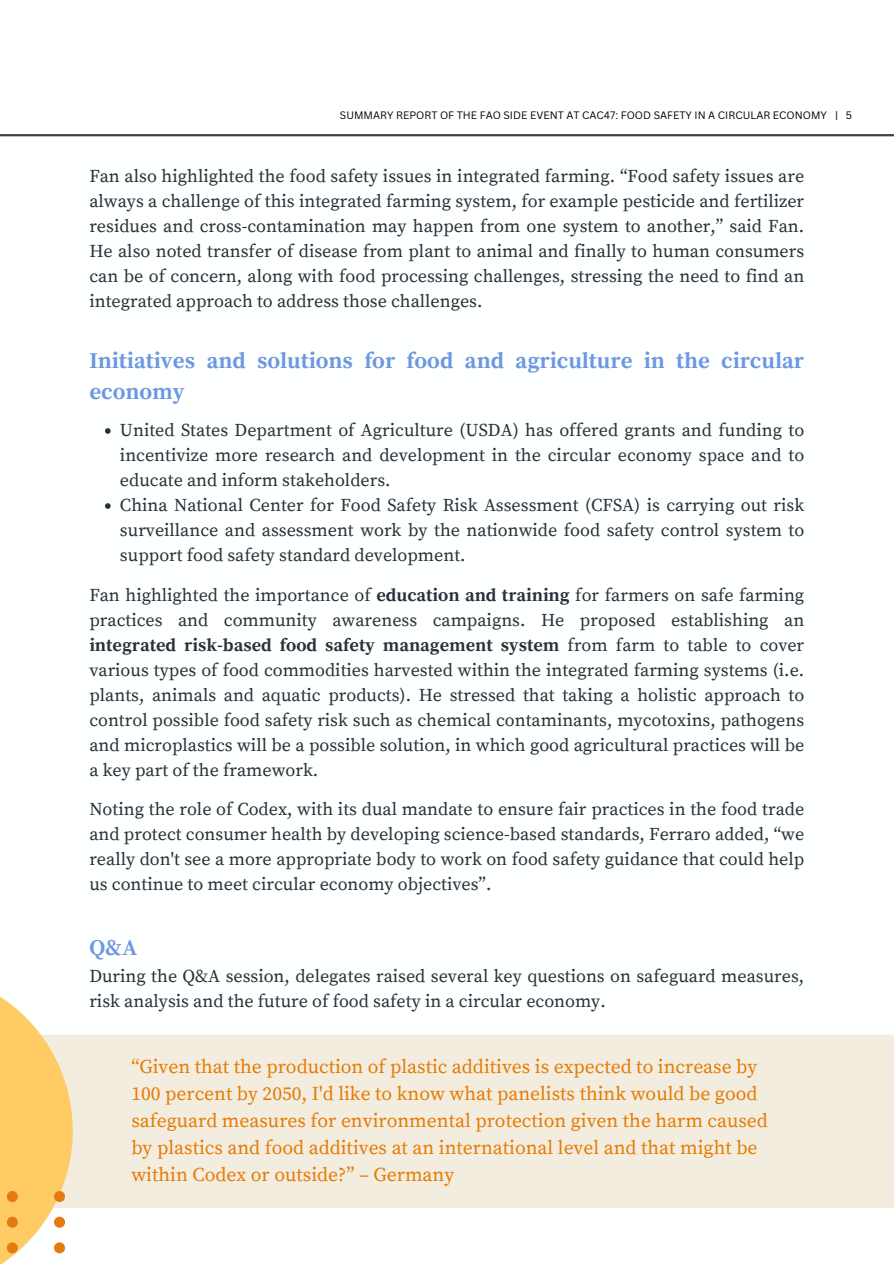
<style>
.page{position:relative;width:894px;height:1264px;background:#fff}
.page>*{position:absolute;margin:0;border:0;box-sizing:border-box;transform-origin:0 0}
.t1{font:700 22.5px/31.2px "Source Serif Pro";color:#6c97e1}
.t2{font:19.5px/27px "Source Serif Pro";color:#e67b04}
.t3{font:18px/25px "Source Serif Pro";color:#283139;text-align:justify}
.t4{font:10.5px "Canva Sans";color:#000}
.s1{font-weight:700}
</style>
<div class="page">
<hr style="left:0;top:134px;width:893px;height:2px;background:#4a403d">
<svg style="left:105px;top:428px;width:6px;height:6px"></svg>
<svg style="left:105px;top:503px;width:6px;height:6px"></svg>
<div style="left:72px;top:1035px;width:821px;height:172px;background:#f3ede0"></div>
<svg style="left:0;top:996px;width:72px;height:267px"></svg>
<h2 class="t4" style="left:340px;top:107px;width:513px">SUMMARY REPORT OF THE FAO SIDE EVENT AT CAC47: FOOD SAFETY IN A CIRCULAR ECONOMY | 5</h2>
<p class="t3" style="left:89px;top:165px;width:716px">Fan also highlighted the food safety issues in integrated farming. “Food safety issues are always a challenge of this integrated farming system, for example pesticide and fertilizer residues and cross-contamination may happen from one system to another,” said Fan.<br>He also noted transfer of disease from plant to animal and finally to human consumers can be of concern, along with food processing challenges, stressing the need to find an integrated approach to address those challenges.</p>
<p class="t1" style="left:89px;top:345px;width:716px">Initiatives and solutions for food and agriculture in the circular economy</p>
<h2 class="t3" style="left:120px;top:418px;width:685px">United States Department of Agriculture (USDA) has offered grants and funding to incentivize more research and development in the circular economy space and to educate and inform stakeholders.</h2>
<h1 class="t3" style="left:120px;top:493px;width:685px">China National Center for Food Safety Risk Assessment (CFSA) is carrying out risk surveillance and assessment work by the nationwide food safety control system to support food safety standard development.</h1>
<p class="t3" style="left:89px;top:583px;width:716px">Fan highlighted the importance of <span class="s1">education and training</span> for farmers on safe farming practices and community awareness campaigns. He proposed establishing an <span class="s1">integrated risk-based food safety management system</span> from farm to table to cover various types of food commodities harvested within the integrated farming systems (i.e. plants, animals and aquatic products). He stressed that taking a holistic approach to control possible food safety risk such as chemical contaminants, mycotoxins, pathogens and microplastics will be a possible solution, in which good agricultural practices will be a key part of the framework.</p>
<h2 class="t3" style="left:89px;top:797px;width:716px">Noting the role of Codex, with its dual mandate to ensure fair practices in the food trade and protect consumer health by developing science-based standards, Ferraro added, “we really don't see a more appropriate body to work on food safety guidance that could help us continue to meet circular economy objectives”.</h2>
<h2 class="t1" style="left:89px;top:932px;width:49px">Q&amp;A</h2>
<h2 class="t3" style="left:89px;top:964px;width:716px">During the Q&amp;A session, delegates raised several key questions on safeguard measures, risk analysis and the future of food safety in a circular economy.</h2>
<h2 class="t2" style="left:131px;top:1053px;width:638px">“Given that the production of plastic additives is expected to increase by 100 percent by 2050, I'd like to know what panelists think would be good safeguard measures for environmental protection given the harm caused by plastics and food additives at an international level and that might be within Codex or outside?” – Germany</h2>
</div>
